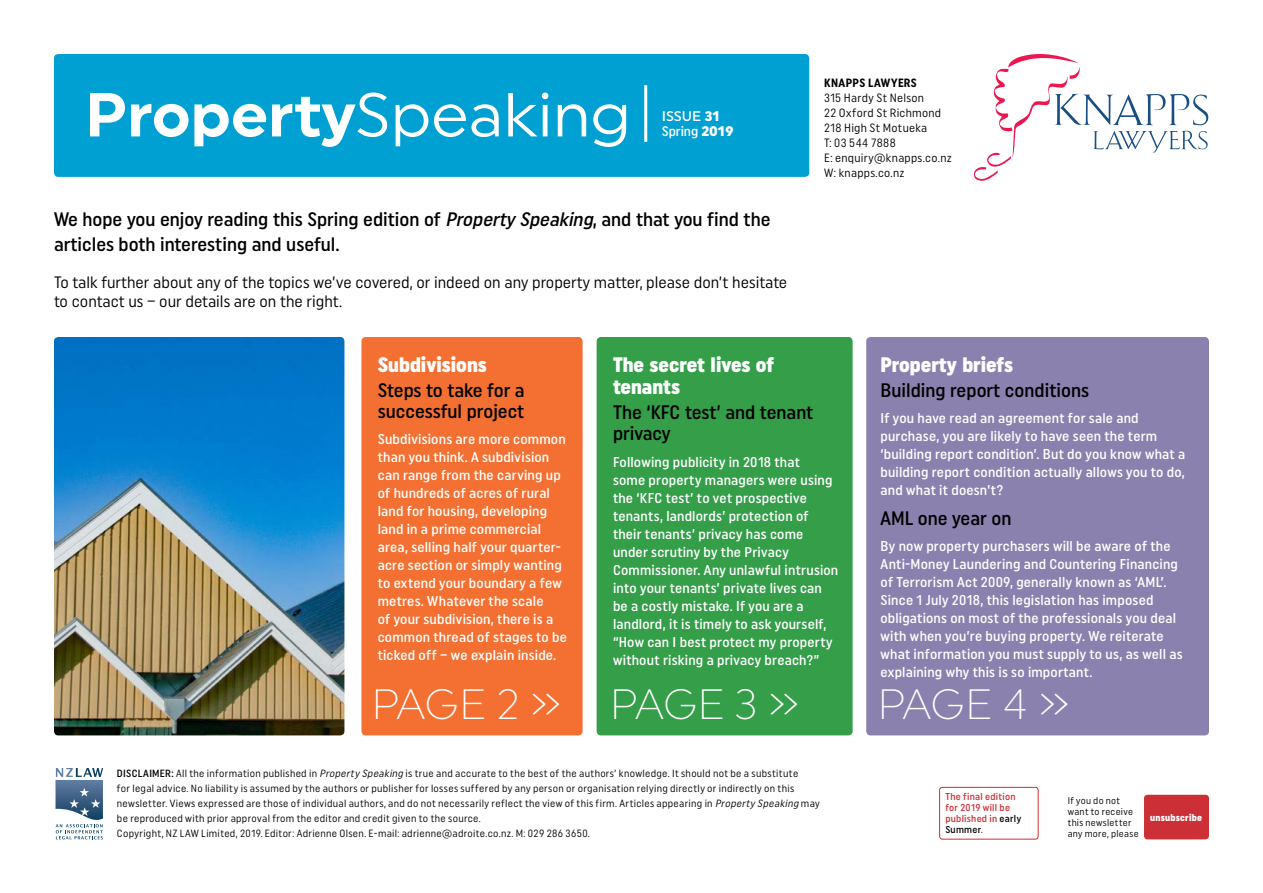
<style>
.page{position:relative;width:1263px;height:893px;background:#fff}
.page>*{position:absolute;margin:0;border:0;box-sizing:border-box;transform-origin:0 0}
.t1{font:700 61.8px "Uniform";color:#fff}
.t2{font:300 42.3px "Uniform";letter-spacing:-.02em;color:#fff}
.t3{font:900 21px/22.5px "Uniform Condensed";color:#fff}
.t4{font:500 19.5px/21px "Uniform Condensed";color:#000}
.t5{font:16.5px/19.5px "Uniform Condensed";color:#000}
.t6{font:500 14.25px/18px "Uniform Condensed";letter-spacing:.015em;color:#fff}
.t7{font:500 13.95px "Uniform Condensed";color:#fff}
.t8{font:500 13.95px "Uniform";color:#fff}
.t9{font:12px/15px "Uniform Condensed";letter-spacing:.02em;color:#000}
.t10{font:700 12px "Uniform Condensed";letter-spacing:.035em;color:#000}
.t11{font:10.5px/15px "Uniform Condensed";letter-spacing:.025em;color:#000}
.t12{font:500 10.05px/10.9px "Uniform Condensed";letter-spacing:.025em;color:#cd2f36}
.t13{font:9.75px/11.1px "Uniform Condensed";letter-spacing:.03em;color:#000}
.t14{font:900 9.75px "Uniform Condensed";letter-spacing:.025em;color:#fff}
.s1{font-weight:400}
.s2{font-weight:900}
.s3{font-family:"Uniform";font-weight:900}
.s4{font-style:italic}
.s5{font-weight:500}
.s6{color:#000}
</style>
<div class="page">
<div style="left:866px;top:337px;width:343px;height:398px;background:#8a81af;border-radius:4px"></div>
<div style="left:597px;top:337px;width:256px;height:398px;background:#349e49;border-radius:4px"></div>
<div style="left:1144px;top:795px;width:65px;height:44px;background:#cd2f36;border-radius:3px"></div>
<svg style="left:55px;top:768px;width:48px;height:71px"></svg>
<div style="left:939px;top:787px;width:99px;height:52px;border:1px solid #cd2f36;border-radius:3px"></div>
<div style="left:54px;top:54px;width:755px;height:123px;background:#00a0d2;border-radius:4px"></div>
<img style="left:54px;top:337px;width:290px;height:398px">
<hr style="left:644px;top:85px;width:3px;height:57px;background:#fff">
<div style="left:361px;top:337px;width:222px;height:398px;background:#f37032;border-radius:4px"></div>
<svg style="left:973px;top:54px;width:235px;height:127px"></svg>
<h1 class="t1" style="left:85px;top:78px;width:547px">Property<span class="s1">Speaking</span></h1>
<p class="t8" style="left:662px;top:108px;width:60px">ISSUE <span class="s2">31</span></p>
<p class="t7" style="left:662px;top:123px;width:73px">Spring <span class="s3">2019</span></p>
<h3 class="t4" style="left:54px;top:206px;width:718px;line-height:25.5px">We hope you enjoy reading this Spring edition of <span class="s4">Property Speaking</span>, and that you find the articles both interesting and useful.</h3>
<p class="t5" style="left:54px;top:272px;width:735px">To talk further about any of the topics we’ve covered, or indeed on any property matter, please don’t hesitate to contact us – our details are on the right.</p>
<p class="t10" style="left:824px;top:75px;width:94px">KNAPPS LAWYERS</p>
<p class="t9" style="left:824px;top:90px;width:129px">315 Hardy St Nelson<br>22 Oxford St Richmond<br>218 High St Motueka<br>T: 03 544 7888<br>E: enquiry@knapps.co.nz<br>W: knapps.co.nz</p>
<h3 class="t3" style="left:378px;top:353px;width:111px">Subdivisions</h3>
<h3 class="t4" style="left:378px;top:379px;width:148px">Steps to take for a successful project</h3>
<p class="t6" style="left:378px;top:430px;width:191px">Subdivisions are more common than you think. A subdivision can range from the carving up of hundreds of acres of rural land for housing, developing land in a prime commercial area, selling half your quarter&shy;acre section or simply wanting to extend your boundary a few metres. Whatever the scale<br>of your subdivision, there is a common thread of stages to be ticked off – we explain inside.</p>
<h2 class="t2" style="left:371px;top:679px;width:191px">PAGE 2 »</h2>
<h3 class="t3" style="left:613px;top:353px;width:163px">The secret lives of tenants</h3>
<h3 class="t4" style="left:613px;top:402px;width:202px">The ‘KFC test’ and tenant privacy</h3>
<p class="t6" style="left:613px;top:453px;width:227px">Following publicity in 2018 that<br>some property managers were using the ‘KFC test’ to vet prospective tenants, landlords’ protection of their tenants’ privacy has come under scrutiny by the Privacy Commissioner. Any unlawful intrusion into your tenants’ private lives can be a costly mistake. If you are a landlord, it is timely to ask yourself, “How can I best protect my property without risking a privacy breach?”</p>
<h3 class="t3" style="left:880px;top:353px;width:134px">Property briefs</h3>
<h3 class="t4" style="left:880px;top:379px;width:210px">Building report conditions</h3>
<p class="t6" style="left:880px;top:409px;width:306px">If you have read an agreement for sale and purchase, you are likely to have seen the term ‘building report condition’. But do you know what a building report condition actually allows you to do, and what it doesn’t?</p>
<h3 class="t4" style="left:880px;top:507px;width:132px">AML one year on</h3>
<p class="t6" style="left:880px;top:537px;width:304px">By now property purchasers will be aware of the Anti-Money Laundering and Countering Financing of Terrorism Act 2009, generally known as ‘AML’.<br>Since 1 July 2018, this legislation has imposed obligations on most of the professionals you deal with when you’re buying property. We reiterate what information you must supply to us, as well as explaining why this is so important.</p>
<h2 class="t2" style="left:610px;top:679px;width:191px">PAGE 3 »</h2>
<h2 class="t2" style="left:877px;top:679px;width:194px">PAGE 4 »</h2>
<p class="t11" style="left:117px;top:766px;width:704px"><span class="s5">DISCLAIMER:</span> All the information published in <span class="s4">Property Speaking</span>is true and accurate to the best of the authors’ knowledge. It should not be a substitute<br>for legal advice. No liability is assumed by the authors or publisher for losses suffered by any person or organisation relying directly or indirectly on this newsletter. Views expressed are those of individual authors, and do not necessarily reflect the view of this firm. Articles appearing in <span class="s4">Property Speaking</span> may be reproduced with prior approval from the editor and credit given to the source.<br>Copyright, NZ LAW Limited, 2019. Editor: Adrienne Olsen. E-mail: adrienne@adroite.co.nz. M: 029 286 3650.</p>
<p class="t12" style="left:945px;top:790px;width:77px">The final edition for 2019 will be published in <span class="s6">early<br>Summer</span>.</p>
<p class="t13" style="left:1068px;top:795px;width:72px">If you do not want to receive this newsletter any more, please</p>
<p class="t14" style="left:1150px;top:811px;width:53px">unsubscribe</p>
</div>
